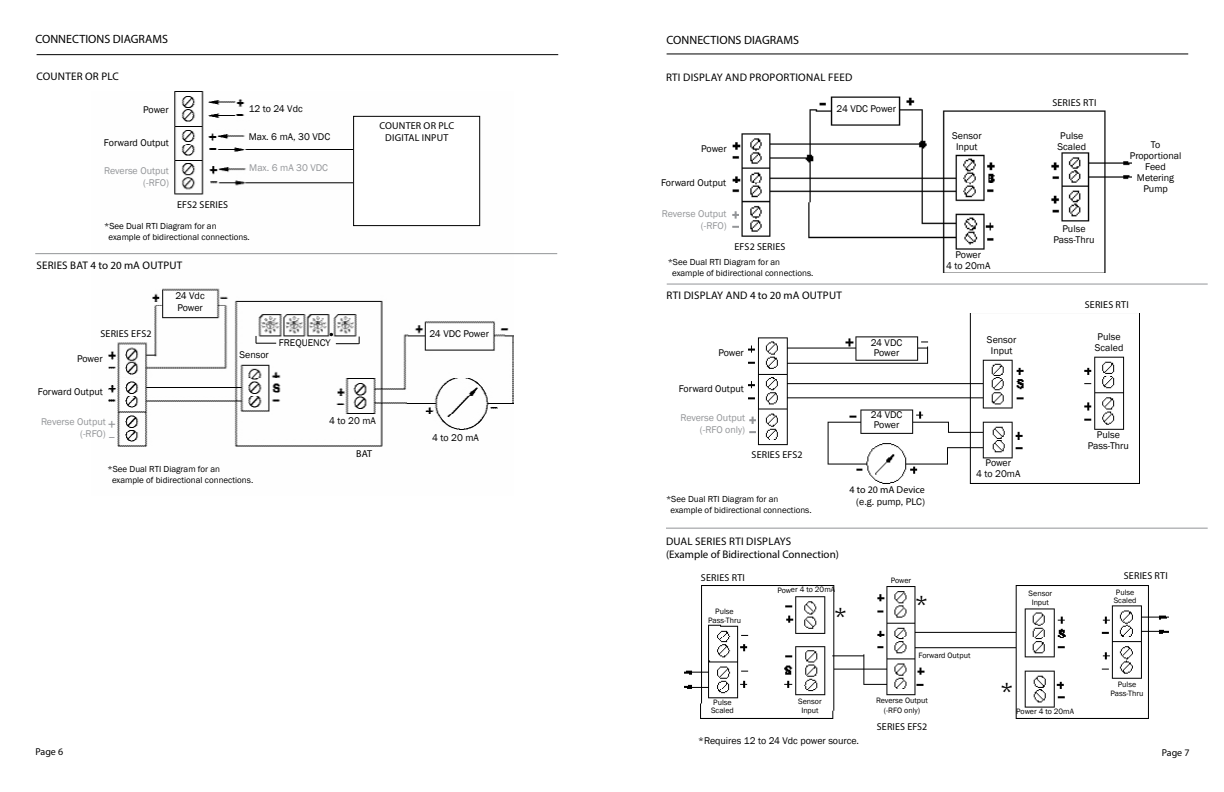
<style>
.page{position:relative;width:1224px;height:792px;background:#fff}
.page>*{position:absolute;margin:0;border:0;box-sizing:border-box;transform-origin:0 0}
.t1{font:24px "Franklin Gothic";color:#000}
.t2{font:14px/12.5px "Franklin Gothic";color:#939598}
.t3{font:12px "Myriad Pro";color:#000}
.t4{font:11px "Myriad Pro";letter-spacing:.02em;color:#000}
.t5{font:11px/13.2px "Myriad Pro";color:#000}
.t6{font:10px/11px "Franklin Gothic";color:#000;text-align:center}
.t7{font:10px/12px "Myriad Pro";letter-spacing:.02em;color:#000;text-align:center}
.t8{font:10px/12px "Franklin Gothic";color:#939598;text-align:right}
.t9{font:9px/10.8px "Franklin Gothic";color:#000}
.t10{font:8px/8.5px "Franklin Gothic";letter-spacing:-.005em;color:#000;text-align:center}
</style>
<div class="page">
<img style="left:749px;top:314px;width:376px;height:169px">
<img style="left:732px;top:96px;width:400px;height:177px">
<hr style="left:37px;top:54px;width:521px;height:1px;background:#000">
<hr style="left:667px;top:53px;width:521px;height:1px;background:#000">
<img style="left:92px;top:91px;width:421px;height:356px">
<div style="left:354px;top:116px;width:126px;height:110px;background:#fff"></div>
<div style="left:353px;top:116px;width:127px;height:110px;border:1px solid #000"></div>
<hr style="left:35px;top:253px;width:522px;height:1px;background:#939598">
<hr style="left:667px;top:284px;width:541px;height:1px;background:#939598">
<hr style="left:666px;top:528px;width:542px;height:1px;background:#939598">
<svg style="left:256px;top:336px;width:20px;height:8px"></svg>
<svg style="left:330px;top:333px;width:30px;height:11px"></svg>
<img style="left:684px;top:585px;width:484px;height:134px">
<svg style="left:732px;top:211px;width:7px;height:8px"></svg>
<svg style="left:732px;top:226px;width:7px;height:2px"></svg>
<svg style="left:749px;top:417px;width:7px;height:7px"></svg>
<svg style="left:749px;top:431px;width:7px;height:2px"></svg>
<p class="t3" style="left:35px;top:32px;width:9px">CONN</p>
<p class="t3" style="left:66px;top:32px;width:14px">ECTION</p>
<p class="t3" style="left:104px;top:32px;width:25px">S DIAGRAM</p>
<p class="t3" style="left:162px;top:32px;width:7px">S</p>
<p class="t3" style="left:667px;top:33px;width:9px">CONN</p>
<p class="t3" style="left:697px;top:33px;width:14px">ECTION</p>
<p class="t3" style="left:736px;top:33px;width:25px">S DIAGRAM</p>
<p class="t3" style="left:793px;top:33px;width:7px">S</p>
<p class="t4" style="left:36px;top:69px;width:78px">COUNTER OR PLC</p>
<p class="t4" style="left:666px;top:70px;width:175px">RTI DISPLAY AND PROPORTIONAL FEED</p>
<p class="t6" style="left:143px;top:104px;width:27px">Power</p>
<p class="t6" style="left:104px;top:137px;width:67px">Forward Output</p>
<p class="t8" style="left:104px;top:165px;width:66px">Reverse Output (-RFO)</p>
<p class="t6" style="left:249px;top:104px;width:56px">12 to 24 Vdc</p>
<p class="t6" style="left:249px;top:131px;width:83px">Max. 6 mA, 30 VDC</p>
<p class="t8" style="left:249px;top:162px;width:80px">Max. 6 mA 30 VDC</p>
<p class="t7" style="left:379px;top:120px;width:71px">COUNTER OR PLC<br>DIGITAL INPUT</p>
<p class="t6" style="left:837px;top:103px;width:61px">24 VDC Power</p>
<p class="t7" style="left:1052px;top:97px;width:36px">SERIES RTI</p>
<p class="t6" style="left:952px;top:130px;width:31px">Sensor</p>
<p class="t6" style="left:701px;top:144px;width:27px">Power</p>
<p class="t6" style="left:956px;top:141px;width:23px">Input</p>
<p class="t6" style="left:661px;top:178px;width:67px">Forward Output</p>
<p class="t6" style="left:1058px;top:131px;width:30px;text-align:left">Pulse<br>Scaled</p>
<p class="t6" style="left:1130px;top:139px;width:53px">To<br>Proportional<br>Feed<br>Metering<br>Pump</p>
<p class="t7" style="left:177px;top:198px;width:47px">EFS2 SERIES</p>
<p class="t9" style="left:109px;top:221px;width:143px;text-indent:-4px">*See Dual RTI Diagram for an example of bidirectional connections.</p>
<p class="t4" style="left:36px;top:258px;width:41px">SERIES BAT</p>
<p class="t4" style="left:90px;top:258px;width:93px">4 TO 20 MA OUTPUT</p>
<p class="t8" style="left:662px;top:208px;width:66px">Reverse Output (-RFO)</p>
<p class="t7" style="left:734px;top:240px;width:47px">EFS2 SERIES</p>
<p class="t9" style="left:672px;top:257px;width:143px;text-indent:-4px">*See Dual RTI Diagram for an example of bidirectional connections.</p>
<p class="t6" style="left:946px;top:249px;width:46px">Power<br>4 to 20mA</p>
<p class="t6" style="left:1053px;top:224px;width:43px">Pulse<br>Pass-Thru</p>
<p class="t6" style="left:176px;top:290px;width:31px;line-height:12px;text-align:left">24 Vdc<br>Power</p>
<p class="t4" style="left:667px;top:289px;width:177px">RTI DISPLAY AND 4 TO 20 MA OUTPUT</p>
<p class="t7" style="left:1085px;top:298px;width:36px">SERI ES RTI</p>
<p class="t7" style="left:100px;top:327px;width:53px">SERIES EFS2</p>
<p class="t6" style="left:77px;top:353px;width:27px">Power</p>
<p class="t6" style="left:38px;top:386px;width:67px">Forward Output</p>
<p class="t6" style="left:239px;top:350px;width:31px">Sensor</p>
<p class="t6" style="left:279px;top:337px;width:30px">Frequency</p>
<p class="t6" style="left:430px;top:328px;width:61px">24 VDC Power</p>
<p class="t6" style="left:718px;top:348px;width:27px">Power</p>
<p class="t6" style="left:679px;top:383px;width:67px">Forward Output</p>
<p class="t6" style="left:871px;top:338px;width:33px;line-height:10px;text-align:left">24 VDC<br>Power</p>
<p class="t6" style="left:987px;top:334px;width:31px">Sensor<br>Input</p>
<p class="t6" style="left:1095px;top:331px;width:30px;text-align:left">Pulse<br>Scaled</p>
<p class="t8" style="left:41px;top:416px;width:66px">Reverse Output (-RFO)</p>
<h2 class="t2" style="left:108px;top:418px;width:10px">+ –</h2>
<p class="t9" style="left:112px;top:463px;width:143px;text-indent:-4px">*See Dual RTI Diagram for an example of bidirectional connections.</p>
<p class="t6" style="left:329px;top:415px;width:48px">4 to 20 mA</p>
<p class="t7" style="left:356px;top:448px;width:7px">BAT</p>
<p class="t6" style="left:432px;top:433px;width:48px">4 to 20 mA</p>
<p class="t8" style="left:680px;top:412px;width:66px">Reverse Output (-RFO only)</p>
<p class="t7" style="left:752px;top:448px;width:53px">SERIES EFS2</p>
<p class="t9" style="left:670px;top:494px;width:143px;text-indent:-4px">*See Dual RTI Diagram for an example of bidirectional connections.</p>
<p class="t6" style="left:871px;top:410px;width:33px;line-height:10px;text-align:left">24 VDC<br>Power</p>
<p class="t7" style="left:850px;top:483px;width:77px">4 TO 20 MA DEVICE</p>
<p class="t6" style="left:856px;top:496px;width:70px">(e.g. pump, PLC)</p>
<p class="t6" style="left:976px;top:457px;width:46px">Power<br>4 to 20mA</p>
<p class="t6" style="left:1088px;top:430px;width:43px">Pulse<br>Pass-Thru</p>
<p class="t5" style="left:666px;top:535px;width:174px">DUAL SERIES RTI DISPLAYS<br>(EXAMPLE OF BIDIRECTIONAL CONNECTION)</p>
<p class="t7" style="left:701px;top:572px;width:36px">SERIES RTI</p>
<p class="t7" style="left:1124px;top:570px;width:36px">SERIES RTI</p>
<p class="t10" style="left:891px;top:576px;width:22px">Power</p>
<p class="t10" style="left:708px;top:608px;width:35px">Pulse<br>Pass-Thru</p>
<p class="t10" style="left:777px;top:586px;width:59px">Power 4 to 20mA</p>
<h1 class="t1" style="left:833px;top:601px;width:16px">*</h1>
<h1 class="t1" style="left:914px;top:589px;width:16px">*</h1>
<p class="t10" style="left:1029px;top:589px;width:25px">Sensor<br>Input</p>
<p class="t10" style="left:1114px;top:588px;width:24px;text-align:left">Pulse<br>Scaled</p>
<p class="t10" style="left:918px;top:651px;width:54px">Forward Output</p>
<p class="t10" style="left:711px;top:698px;width:24px;text-align:left">Pulse<br>Scaled</p>
<p class="t10" style="left:798px;top:697px;width:25px">Sensor<br>Input</p>
<p class="t10" style="left:876px;top:696px;width:53px;line-height:9.6px">Reverse Output (-RFO only)</p>
<p class="t7" style="left:877px;top:720px;width:52px">SERIES EFS2</p>
<h1 class="t1" style="left:1000px;top:676px;width:16px">*</h1>
<p class="t10" style="left:1016px;top:707px;width:59px">Power 4 to 20mA</p>
<p class="t10" style="left:1110px;top:681px;width:35px">Pulse<br>Pass-Thru</p>
<p class="t6" style="left:698px;top:735px;width:162px">*Requires 12 to 24 Vdc power source.</p>
<p class="t7" style="left:36px;top:746px;width:29px">PAGE 6</p>
<p class="t7" style="left:1162px;top:747px;width:29px">PAGE 7</p>
</div>
